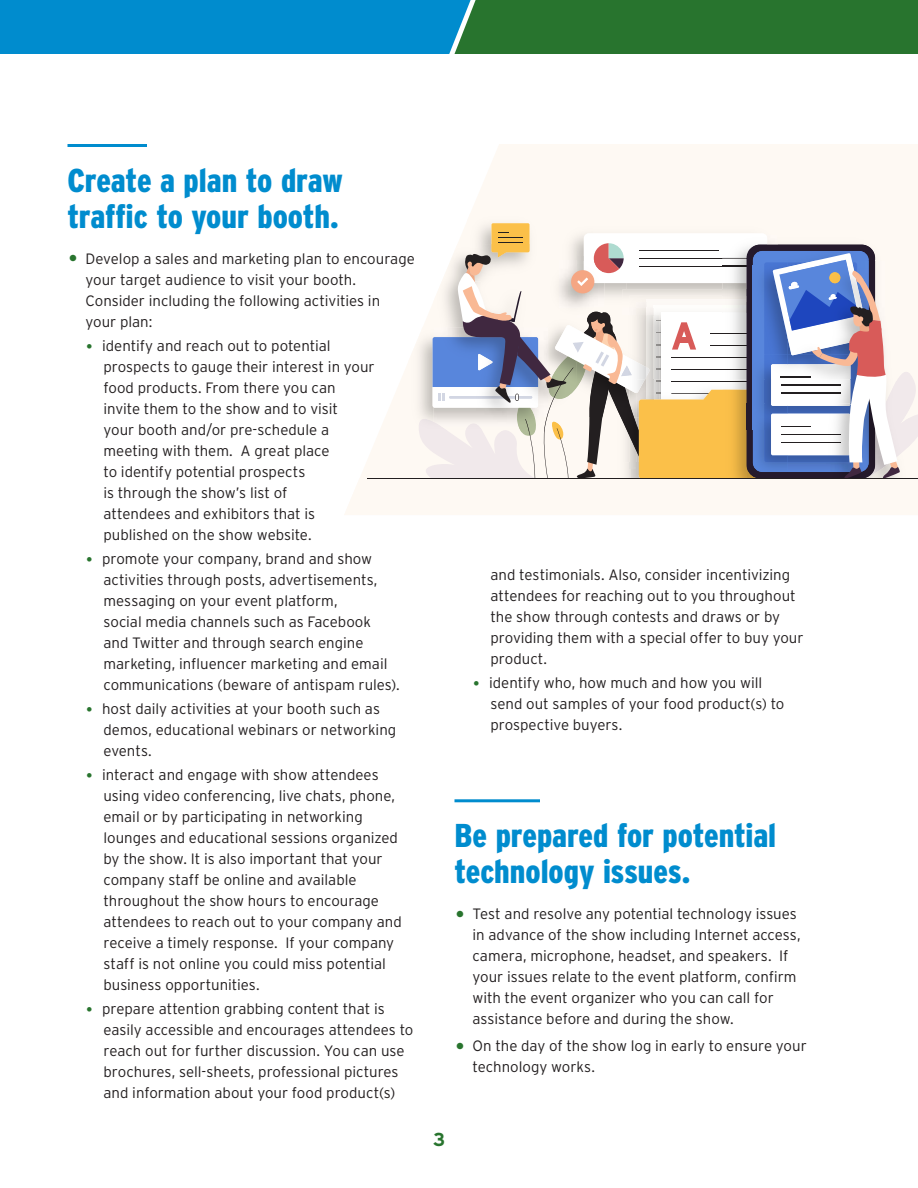
<style>
.page{position:relative;width:918px;height:1188px;background:#fff}
.page>*{position:absolute;margin:0;border:0;box-sizing:border-box;transform-origin:0 0}
.BlueSub_with_rule{font:900 condensed 33px/36px "Interstate";letter-spacing:-.005em;color:#008cce}
.t1{font:700 18.75px "Interstate";color:#28742e}
.bullitDouble{font:300 15px/21px "Interstate";color:#231f20}
.bullit{font:300 15px/21px "Interstate";color:#231f20}
.s1{font-size:30px;color:#28742e}
.s2{font-size:21px;color:#28742e}
</style>
<div class="page">
<hr style="left:68px;top:144px;width:79px;height:3px;background:#008cce">
<svg style="left:360px;top:144px;width:558px;height:334px;fill:#fef9f3"></svg>
<img style="left:467px;top:213px;width:73px;height:10px">
<img style="left:408px;top:327px;width:10px;height:105px">
<svg style="left:418px;top:223px;width:500px;height:255px"></svg>
<div style="left:344px;top:478px;width:574px;height:37px;background:#fef9f3"></div>
<hr style="left:367px;top:478px;width:551px;height:1px;background:#231f20">
<hr style="left:454px;top:799px;width:86px;height:3px;background:#008cce">
<svg style="left:0;top:0;width:918px;height:54px;background:#15807f"></svg>
<h2 class="BlueSub_with_rule" style="left:68px;top:162px;width:277px">Create a plan to draw traffic to your booth.</h2>
<p class="bullit" style="left:86px;top:248px;width:331px;text-indent:-18px"><span class="s1">•</span> Develop a sales and marketing plan to encourage your target audience to visit your booth.<br>Consider including the following activities in<br>your plan:</p>
<p class="bullitDouble" style="left:104px;top:335px;width:273px;text-indent:-18px"><span class="s2">•</span> identify and reach out to potential prospects to gauge their interest in your food products. From there you can invite them to the show and to visit<br>your booth and/or pre-schedule a meeting with them. A great place<br>to identify potential prospects<br>is through the show’s list of<br>attendees and exhibitors that is published on the show website.</p>
<p class="bullitDouble" style="left:104px;top:548px;width:298px;text-indent:-18px"><span class="s2">•</span> promote your company, brand and show activities through posts, advertisements, messaging on your event platform,<br>social media channels such as Facebook<br>and Twitter and through search engine marketing, influencer marketing and email communications (beware of antispam rules).</p>
<p class="bullitDouble" style="left:104px;top:698px;width:294px;text-indent:-18px"><span class="s2">•</span> host daily activities at your booth such as demos, educational webinars or networking events.</p>
<p class="bullitDouble" style="left:104px;top:764px;width:300px;text-indent:-18px"><span class="s2">•</span> interact and engage with show attendees using video conferencing, live chats, phone, email or by participating in networking lounges and educational sessions organized by the show. It is also important that your company staff be online and available throughout the show hours to encourage attendees to reach out to your company and receive a timely response. If your company staff is not online you could miss potential business opportunities.</p>
<p class="bullitDouble" style="left:104px;top:998px;width:311px;text-indent:-18px"><span class="s2">•</span> prepare attention grabbing content that is easily accessible and encourages attendees to reach out for further discussion. You can use brochures, sell-sheets, professional pictures and information about your food product(s)</p>
<p class="bullitDouble" style="left:490px;top:564px;width:315px">and testimonials. Also, consider incentivizing attendees for reaching out to you throughout the show through contests and draws or by providing them with a special offer to buy your product.</p>
<p class="bullitDouble" style="left:490px;top:672px;width:295px;text-indent:-18px"><span class="s2">•</span> identify who, how much and how you will send out samples of your food product(s) to prospective buyers.</p>
<h2 class="BlueSub_with_rule" style="left:454px;top:818px;width:323px">Be prepared for potential technology issues.</h2>
<p class="bullit" style="left:472px;top:903px;width:330px;text-indent:-18px"><span class="s1">•</span> Test and resolve any potential technology issues in advance of the show including Internet access, camera, microphone, headset, and speakers. If your issues relate to the event platform, confirm with the event organizer who you can call for assistance before and during the show.</p>
<p class="bullit" style="left:472px;top:1035px;width:336px;text-indent:-18px"><span class="s1">•</span> On the day of the show log in early to ensure your technology works.</p>
<p class="t1" style="left:433px;top:1128px;width:14px">3</p>
</div>
